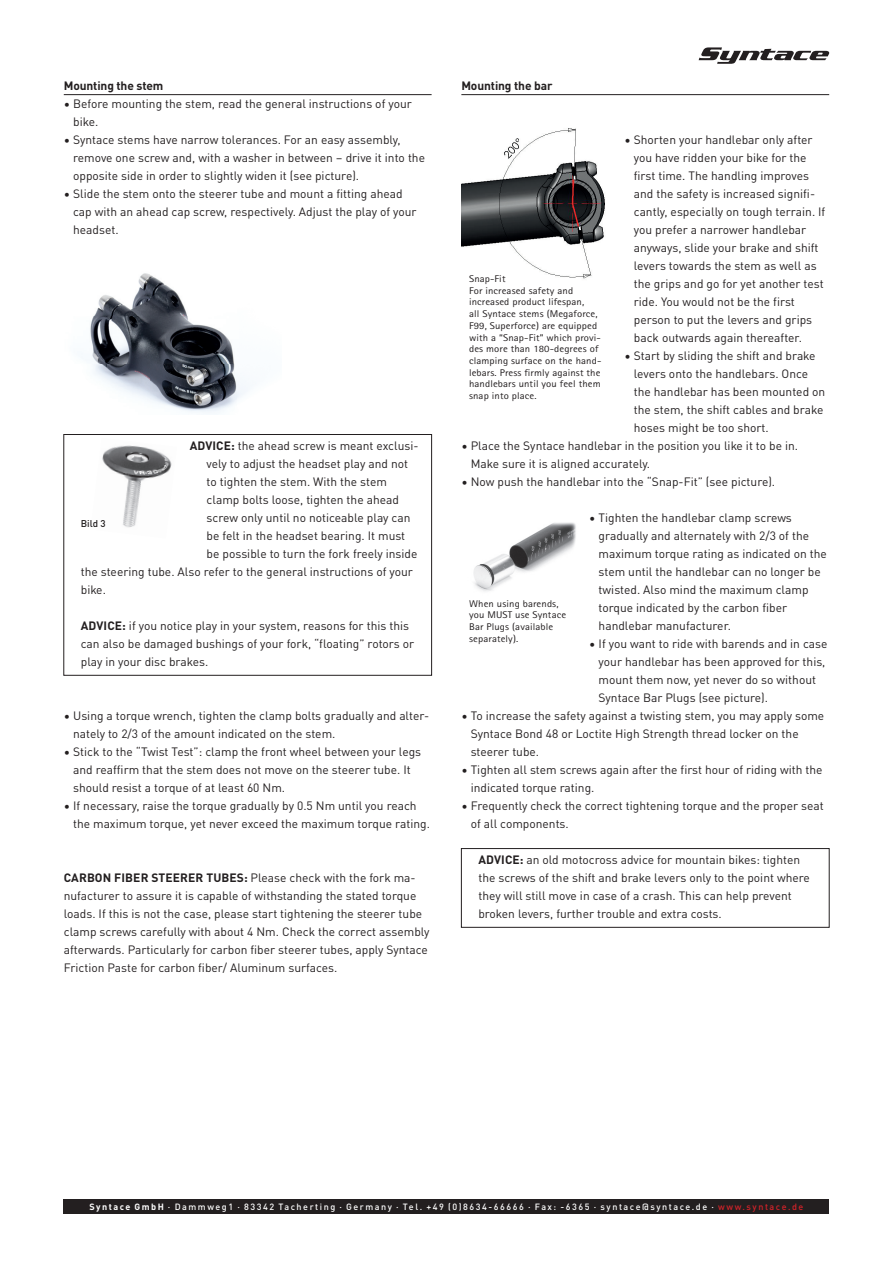
<style>
.page{position:relative;width:893px;height:1263px;background:#fff}
.page>*{position:absolute;margin:0;border:0;box-sizing:border-box;transform-origin:0 0}
.t1{font:12px/18px "DINOT";color:#231f20}
.t2{font:700 12px "DINOT";letter-spacing:-.01em;color:#231f20}
.t3{font:9.75px/11.7px "Rotis Sans Serif";letter-spacing:.01em;color:#231f20;scale:1.1 1}
.t4{font:500 9.75px "DINOT";color:#231f20}
.t5{font:500 9px "DINOT";letter-spacing:.17em;color:#fff}
.s1{font-weight:700}
.s2{color:#d52229}
</style>
<div class="page">
<div style="left:64px;top:1199px;width:765px;height:15px;background:#231f20"></div>
<svg style="left:699px;top:47px;width:130px;height:17px"></svg>
<hr style="left:64px;top:94px;width:368px;height:1px;background:#231f20">
<div style="left:64px;top:434px;width:368px;height:241px;border:1px solid #231f20"></div>
<img style="left:90px;top:273px;width:158px;height:140px">
<img style="left:102px;top:445px;width:70px;height:83px">
<hr style="left:461px;top:94px;width:368px;height:1px;background:#231f20">
<div style="left:461px;top:848px;width:368px;height:79px;border:1px solid #231f20"></div>
<img style="left:461px;top:128px;width:144px;height:151px">
<img style="left:473px;top:522px;width:103px;height:69px">
<p class="t2" style="left:64px;top:76px;width:101px">Mounting the stem</p>
<p class="t1" style="left:73px;top:94px;width:340px;text-indent:-9px">• Before mounting the stem, read the general instructions of your bike.</p>
<p class="t1" style="left:73px;top:130px;width:353px;text-indent:-9px">• Syntace stems have narrow tolerances. For an easy assembly, remove one screw and, with a washer in between – drive it into the opposite side in order to slightly widen it (see picture).</p>
<p class="t1" style="left:73px;top:184px;width:345px;text-indent:-9px">• Slide the stem onto the steerer tube and mount a fitting ahead cap with an ahead cap screw, respectively. Adjust the play of your headset.</p>
<p class="t1" style="left:190px;top:436px;width:230px"><span class="s1">ADVICE:</span> the ahead screw is meant exclusi-</p>
<p class="t1" style="left:207px;top:454px;width:203px">vely to adjust the headset play and not</p>
<p class="t1" style="left:207px;top:472px;width:182px">to tighten the stem. With the stem</p>
<p class="t1" style="left:207px;top:490px;width:194px">clamp bolts loose, tighten the ahead</p>
<p class="t1" style="left:207px;top:508px;width:205px">screw only until no noticeable play can</p>
<p class="t1" style="left:207px;top:526px;width:200px">be felt in the headset bearing. It must</p>
<p class="t1" style="left:207px;top:544px;width:212px">be possible to turn the fork freely inside</p>
<p class="t1" style="left:81px;top:562px;width:334px">the steering tube. Also refer to the general instructions of your</p>
<p class="t1" style="left:81px;top:580px;width:27px">bike.</p>
<p class="t1" style="left:81px;top:616px;width:335px"><span class="s1">ADVICE:</span> if you notice play in your system, reasons for this this can also be damaged bushings of your fork, “floating” rotors or play in your disc brakes.</p>
<p class="t4" style="left:81px;top:516px;width:26px">Bild 3</p>
<p class="t1" style="left:73px;top:706px;width:358px;text-indent:-9px">• Using a torque wrench, tighten the clamp bolts gradually and alter&shy;nately to 2/3 of the amount indicated on the stem.</p>
<p class="t1" style="left:73px;top:742px;width:350px;text-indent:-9px">• Stick to the “Twist Test”: clamp the front wheel between your legs and reaffirm that the stem does not move on the steerer tube. It should resist a torque of at least 60 Nm.</p>
<p class="t1" style="left:73px;top:796px;width:358px;text-indent:-9px">• If necessary, raise the torque gradually by 0.5 Nm until you reach the maximum torque, yet never exceed the maximum torque rating.</p>
<p class="t1" style="left:64px;top:868px;width:367px"><span class="s1">CARBON FIBER STEERER TUBES:</span> Please check with the fork ma&shy;nufacturer to assure it is capable of withstanding the stated torque loads. If this is not the case, please start tightening the steerer tube clamp screws carefully with about 4 Nm. Check the correct assembly afterwards. Particularly for carbon fiber steerer tubes, apply Syntace Friction Paste for carbon fiber/ Aluminum surfaces.</p>
<p class="t2" style="left:461px;top:76px;width:93px">Mounting the bar</p>
<p class="t1" style="left:634px;top:130px;width:193px;text-indent:-9px">• Shorten your handlebar only after you have ridden your bike for the first time. The handling improves and the safety is increased signifi&shy;cantly, especially on tough terrain. If you prefer a narrower handlebar anyways, slide your brake and shift levers towards the stem as well as the grips and go for yet another test ride. You would not be the first person to put the levers and grips back outwards again thereafter.</p>
<p class="t1" style="left:634px;top:346px;width:193px;text-indent:-9px">• Start by sliding the shift and brake levers onto the handlebars. Once the handlebar has been mounted on the stem, the shift cables and brake hoses might be too short.</p>
<p class="t1" style="left:471px;top:436px;width:329px;text-indent:-9px">• Place the Syntace handlebar in the position you like it to be in.<br>Make sure it is aligned accurately.</p>
<p class="t1" style="left:461px;top:472px;width:315px">• Now push the handlebar into the “Snap-Fit” (see picture).</p>
<p class="t3" style="left:469px;top:273px;width:122px">Snap-Fit<br>For increased safety and increased product lifespan,<br>all Syntace stems (Megaforce,<br>F99, Superforce) are equipped with a “Snap-Fit” which provi&shy;des more than 180-degrees of clamping surface on the hand&shy;lebars. Press firmly against the handlebars until you feel them snap into place.</p>
<p class="t1" style="left:599px;top:508px;width:230px;text-indent:-9px">• Tighten the handlebar clamp screws gradually and alternately with 2/3 of the maximum torque rating as indicated on the stem until the handlebar can no longer be twisted. Also mind the maximum clamp torque indicated by the carbon fiber handlebar manufacturer.</p>
<p class="t1" style="left:599px;top:634px;width:230px;text-indent:-9px">• If you want to ride with barends and in case your handlebar has been approved for this, mount them now, yet never do so without Syntace Bar Plugs (see picture).</p>
<p class="t1" style="left:471px;top:706px;width:355px;text-indent:-9px">• To increase the safety against a twisting stem, you may apply some<br>Syntace Bond 48 or Loctite High Strength thread locker on the steerer tube.</p>
<p class="t1" style="left:471px;top:760px;width:353px;text-indent:-9px">• Tighten all stem screws again after the first hour of riding with the indicated torque rating.</p>
<p class="t1" style="left:471px;top:796px;width:355px;text-indent:-9px">• Frequently check the correct tightening torque and the proper seat of all components.</p>
<p class="t1" style="left:478px;top:850px;width:333px"><span class="s1">ADVICE:</span> an old motocross advice for mountain bikes: tighten the screws of the shift and brake levers only to the point where they will still move in case of a crash. This can help prevent broken levers, further trouble and extra costs.</p>
<p class="t3" style="left:469px;top:597px;width:90px">When using barends, you MUST use Syntace<br>Bar Plugs (available separately).</p>
<p class="t5" style="left:90px;top:1199px;width:715px"><span class="s1">Syntace GmbH</span> · Dammweg1 · 83342 Tacherting · Germany · Tel. +49 (0)8634-66666 · Fax: -6365 · syntace@syntace.de · <span class="s2">www.syntace.de</span></p>
</div>
